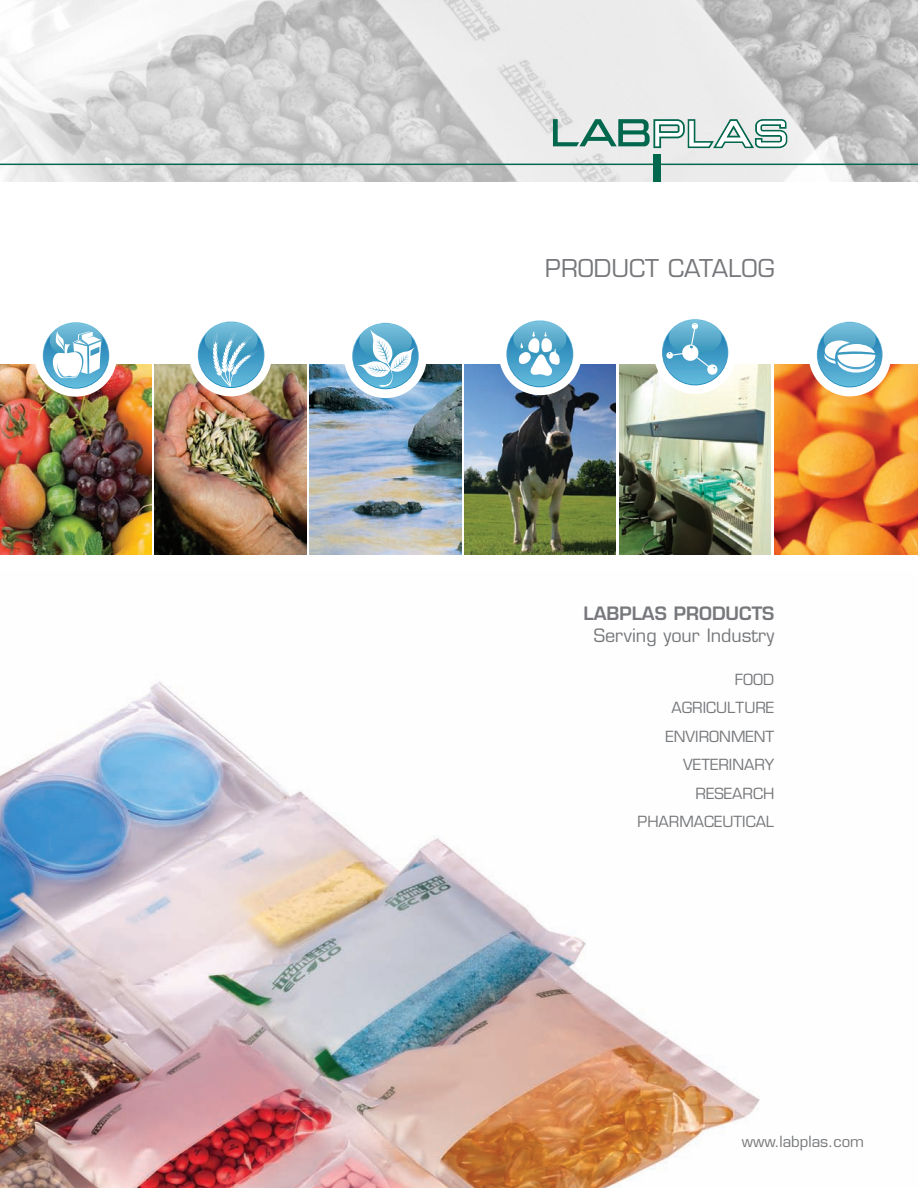
<style>
.page{position:relative;width:918px;height:1188px;background:#fff}
.page>*{position:absolute;margin:0;border:0;box-sizing:border-box;transform-origin:0 0}
.t1{font:24px "Eurostile LT Std";color:#76787b}
.t2{font:18px "Eurostile LT Std";color:#76787b}
.t3{font:600 18px "Eurostile LT Std";color:#76787b}
.t4{font:15px/28.5px "Eurostile LT Std";color:#76787b;text-align:right}
</style>
<div class="page">
<img style="left:0;top:681px;width:760px;height:507px">
<img style="left:0;top:364px;width:151px;height:191px">
<img style="left:0;top:0;width:918px;height:181px">
<hr style="left:0;top:164px;width:918px;height:1px;background:#08674f">
<div style="left:653px;top:155px;width:8px;height:26px;background:#01674d"></div>
<svg style="left:553px;top:119px;width:234px;height:29px;background:#a6c5bd"></svg>
<img style="left:465px;top:364px;width:151px;height:191px">
<img style="left:155px;top:364px;width:151px;height:191px">
<img style="left:310px;top:364px;width:151px;height:191px">
<img style="left:774px;top:364px;width:144px;height:191px">
<img style="left:619px;top:364px;width:152px;height:191px">
<div style="left:34px;top:314px;width:83px;height:83px;background:#fff;border-radius:50%"></div>
<svg style="left:43px;top:322px;width:66px;height:67px"></svg>
<svg style="left:44px;top:323px;width:64px;height:65px"></svg>
<svg style="left:45px;top:323px;width:58px;height:57px"></svg>
<div style="left:189px;top:314px;width:83px;height:82px;background:#fff;border-radius:50%"></div>
<svg style="left:199px;top:322px;width:65px;height:65px"></svg>
<svg style="left:203px;top:322px;width:57px;height:65px"></svg>
<div style="left:344px;top:315px;width:83px;height:83px;background:#fff;border-radius:50%"></div>
<svg style="left:355px;top:323px;width:62px;height:64px"></svg>
<div style="left:499px;top:313px;width:83px;height:82px;background:#fff;border-radius:50%"></div>
<svg style="left:506px;top:320px;width:67px;height:67px"></svg>
<svg style="left:507px;top:321px;width:65px;height:65px"></svg>
<svg style="left:512px;top:321px;width:55px;height:57px"></svg>
<div style="left:654px;top:311px;width:82px;height:83px;background:#fff;border-radius:50%"></div>
<svg style="left:663px;top:320px;width:64px;height:65px"></svg>
<svg style="left:666px;top:320px;width:56px;height:55px"></svg>
<div style="left:809px;top:314px;width:82px;height:82px;background:#fff;border-radius:50%"></div>
<svg style="left:818px;top:323px;width:64px;height:64px"></svg>
<svg style="left:818px;top:322px;width:58px;height:54px"></svg>
<h1 class="t1" style="left:545px;top:259px;width:231px">PRODUCT CATALOG</h1>
<p class="t3" style="left:584px;top:606px;width:192px">LABPLAS PRODUCTS</p>
<p class="t2" style="left:594px;top:628px;width:182px">Serving your Industry</p>
<p class="t4" style="left:637px;top:667px;width:138px">FOOD<br>AGRICULTURE<br>ENVIRONMENT<br>VETERINARY<br>RESEARCH<br>PHARMACEUTICAL</p>
<p class="t4" style="left:742px;top:1129px;width:124px">www.labplas.com</p>
</div>
